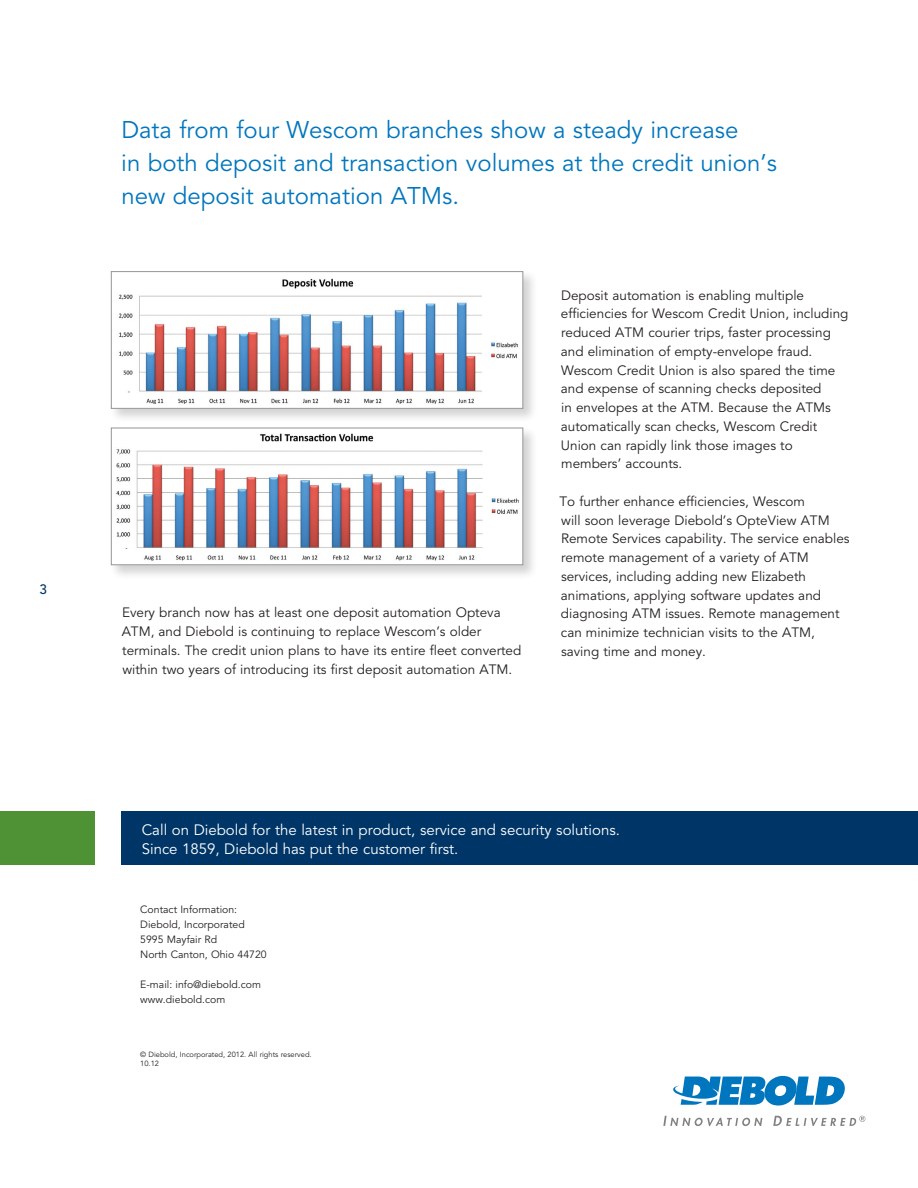
<style>
.page{position:relative;width:918px;height:1188px;background:#fff}
.page>*{position:absolute;margin:0;border:0;box-sizing:border-box;transform-origin:0 0}
.t1{font:24px/33px "Avenir";color:#0076be}
.t2{font:15px/19.5px "Avenir";color:#fff}
.t3{font:13.5px/18.8px "Avenir";color:#231f20}
.t4{font:500 13.5px "Avenir";color:#003667}
.t5{font:10.5px/15px "Avenir";color:#231f20}
.t6{font:7.5px/9px "Avenir";color:#231f20}
</style>
<div class="page">
<div style="left:0;top:811px;width:94px;height:54px;background:#4f9236"></div>
<div style="left:122px;top:811px;width:796px;height:54px;background:#003667"></div>
<svg style="left:673px;top:1076px;width:172px;height:30px"></svg>
<svg style="left:663px;top:1116px;width:99px;height:10px"></svg>
<svg style="left:773px;top:1116px;width:92px;height:10px"></svg>
<div style="left:109px;top:270px;width:429px;height:153px;background:#231f20;opacity:.2"></div>
<img style="left:113px;top:273px;width:408px;height:134px">
<div style="left:111px;top:271px;width:412px;height:138px;border:1px solid #939598"></div>
<div style="left:109px;top:426px;width:429px;height:154px;background:#231f20;opacity:.2"></div>
<img style="left:113px;top:430px;width:408px;height:133px">
<div style="left:111px;top:428px;width:412px;height:137px;border:1px solid #939598"></div>
<p class="t4" style="left:39px;top:582px;width:9px">3</p>
<h1 class="t1" style="left:121px;top:114px;width:657px">Data from four Wescom branches show a steady increase<br>in both deposit and transaction volumes at the credit union’s new deposit automation ATMs.</h1>
<p class="t3" style="left:122px;top:604px;width:401px">Every branch now has at least one deposit automation Opteva ATM, and Diebold is continuing to replace Wescom’s older terminals. The credit union plans to have its entire fleet converted within two years of introducing its first deposit automation ATM.</p>
<p class="t3" style="left:561px;top:286px;width:289px">Deposit automation is enabling multiple efficiencies for Wescom Credit Union, including reduced ATM courier trips, faster processing and elimination of empty-envelope fraud.<br>Wescom Credit Union is also spared the time and expense of scanning checks deposited<br>in envelopes at the ATM. Because the ATMs automatically scan checks, Wescom Credit Union can rapidly link those images to members’ accounts.</p>
<p class="t3" style="left:559px;top:492px;width:292px">To further enhance efficiencies, Wescom<br>will soon leverage Diebold’s OpteView ATM Remote Services capability. The service enables remote management of a variety of ATM services, including adding new Elizabeth animations, applying software updates and diagnosing ATM issues. Remote management can minimize technician visits to the ATM, saving time and money.</p>
<p class="t2" style="left:142px;top:821px;width:480px">Call on Diebold for the latest in product, service and security solutions.<br>Since 1859, Diebold has put the customer first.</p>
<p class="t5" style="left:140px;top:902px;width:128px">Contact Information:<br>Diebold, Incorporated<br>5995 Mayfair Rd<br>North Canton, Ohio 44720</p>
<p class="t5" style="left:140px;top:977px;width:122px">E-mail: info@diebold.com www.diebold.com</p>
<p class="t6" style="left:140px;top:1050px;width:173px">© Diebold, Incorporated, 2012. All rights reserved.<br>10.12</p>
</div>
